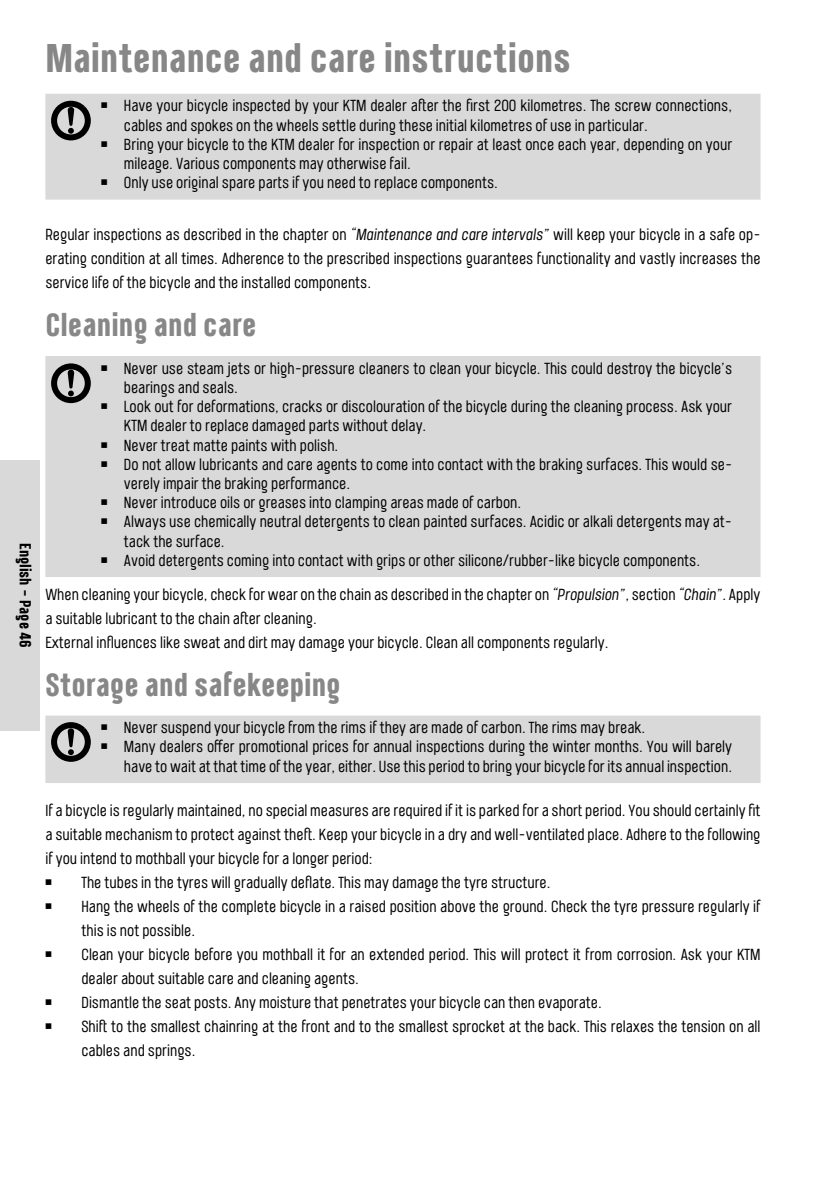
<style>
.page{position:relative;width:823px;height:1191px;background:#fff}
.page>*{position:absolute;margin:0;border:0;box-sizing:border-box;transform-origin:0 0}
.t1{font:700 40px "Port Condensed";color:#878787}
.t2{font:700 32px "Port Condensed";color:#878787}
.t3{font:16px/24px "Port Condensed";color:#000}
.t4{font:700 16px "Port Condensed";color:#000}
.s1{font-style:italic}
</style>
<div class="page">
<div style="left:0;top:460px;width:40px;height:271px;background:#d9d9d9"></div>
<div style="left:45px;top:94px;width:715px;height:106px;background:#d9d9d9"></div>
<svg style="left:47px;top:98px;width:47px;height:46px;background:#8d8d8d"></svg>
<div style="left:45px;top:356px;width:715px;height:221px;background:#d9d9d9"></div>
<svg style="left:47px;top:360px;width:47px;height:47px;background:#8f8f8f"></svg>
<div style="left:45px;top:715px;width:715px;height:68px;background:#d9d9d9"></div>
<svg style="left:47px;top:719px;width:47px;height:46px;background:#8d8d8d"></svg>
<p class="t4" style="left:36px;top:543px;width:106px;rotate:90deg">English – Page 46</p>
<h1 class="t1" style="left:45px;top:32px;width:527px">Maintenance and care instructions</h1>
<p class="t3" style="left:101px;top:94px;width:632px">￭ Have your bicycle inspected by your KTM dealer after the first 200 kilometres. The screw connections,</p>
<p class="t3" style="left:124px;top:113px;width:525px">cables and spokes on the wheels settle during these initial kilometres of use in particular.</p>
<p class="t3" style="left:101px;top:132px;width:632px">￭ Bring your bicycle to the KTM dealer for inspection or repair at least once each year, depending on your</p>
<p class="t3" style="left:124px;top:151px;width:288px">mileage. Various components may otherwise fail.</p>
<p class="t3" style="left:101px;top:170px;width:398px">￭ Only use original spare parts if you need to replace components.</p>
<p class="t3" style="left:45px;top:222px;width:716px;text-align:justify">Regular inspections as described in the chapter on <span class="s1">“Maintenance and care intervals”</span> will keep your bicycle in a safe op&shy;erating condition at all times. Adherence to the prescribed inspections guarantees functionality and vastly increases the service life of the bicycle and the installed components.</p>
<h2 class="t2" style="left:45px;top:304px;width:212px">Cleaning and care</h2>
<p class="t3" style="left:101px;top:356px;width:632px">￭ Never use steam jets or high-pressure cleaners to clean your bicycle. This could destroy the bicycle’s</p>
<p class="t3" style="left:124px;top:375px;width:115px">bearings and seals.</p>
<p class="t3" style="left:101px;top:394px;width:632px">￭ Look out for deformations, cracks or discolouration of the bicycle during the cleaning process. Ask your</p>
<p class="t3" style="left:124px;top:413px;width:304px">KTM dealer to replace damaged parts without delay.</p>
<p class="t3" style="left:101px;top:432px;width:238px">￭ Never treat matte paints with polish.</p>
<p class="t3" style="left:101px;top:452px;width:632px">￭ Do not allow lubricants and care agents to come into contact with the braking surfaces. This would se-</p>
<p class="t3" style="left:124px;top:471px;width:227px">verely impair the braking performance.</p>
<p class="t3" style="left:101px;top:490px;width:421px">￭ Never introduce oils or greases into clamping areas made of carbon.</p>
<p class="t3" style="left:101px;top:509px;width:632px">￭ Always use chemically neutral detergents to clean painted surfaces. Acidic or alkali detergents may at-</p>
<p class="t3" style="left:124px;top:528px;width:102px">tack the surface.</p>
<p class="t3" style="left:101px;top:548px;width:600px">￭ Avoid detergents coming into contact with grips or other silicone/rubber-like bicycle components.</p>
<p class="t3" style="left:45px;top:582px;width:716px">When cleaning your bicycle, check for wear on the chain as described in the chapter on <span class="s1">“Propulsion”</span>, section <span class="s1">“Chain”</span>. Apply a suitable lubricant to the chain after cleaning.<br>External influences like sweat and dirt may damage your bicycle. Clean all components regularly.</p>
<h2 class="t2" style="left:45px;top:664px;width:297px">Storage and safekeeping</h2>
<p class="t3" style="left:101px;top:715px;width:545px">￭ Never suspend your bicycle from the rims if they are made of carbon. The rims may break.</p>
<p class="t3" style="left:101px;top:734px;width:632px">￭ Many dealers offer promotional prices for annual inspections during the winter months. You will barely</p>
<p class="t3" style="left:124px;top:754px;width:609px">have to wait at that time of the year, either. Use this period to bring your bicycle for its annual inspection.</p>
<p class="t3" style="left:45px;top:798px;width:716px">If a bicycle is regularly maintained, no special measures are required if it is parked for a short period. You should certainly fit a suitable mechanism to protect against theft. Keep your bicycle in a dry and well-ventilated place. Adhere to the following if you intend to mothball your bicycle for a longer period:<br>￭</p>
<p class="t3" style="left:81px;top:870px;width:470px">The tubes in the tyres will gradually deflate. This may damage the tyre structure.</p>
<p class="t3" style="left:45px;top:894px;width:10px">￭</p>
<p class="t3" style="left:81px;top:894px;width:680px">Hang the wheels of the complete bicycle in a raised position above the ground. Check the tyre pressure regularly if this is not possible.</p>
<p class="t3" style="left:45px;top:942px;width:10px">￭</p>
<p class="t3" style="left:81px;top:942px;width:680px">Clean your bicycle before you mothball it for an extended period. This will protect it from corrosion. Ask your KTM dealer about suitable care and cleaning agents.</p>
<p class="t3" style="left:45px;top:990px;width:10px">￭</p>
<p class="t3" style="left:81px;top:990px;width:521px">Dismantle the seat posts. Any moisture that penetrates your bicycle can then evaporate.</p>
<p class="t3" style="left:45px;top:1014px;width:10px">￭</p>
<p class="t3" style="left:81px;top:1014px;width:680px">Shift to the smallest chainring at the front and to the smallest sprocket at the back. This relaxes the tension on all cables and springs.</p>
</div>
